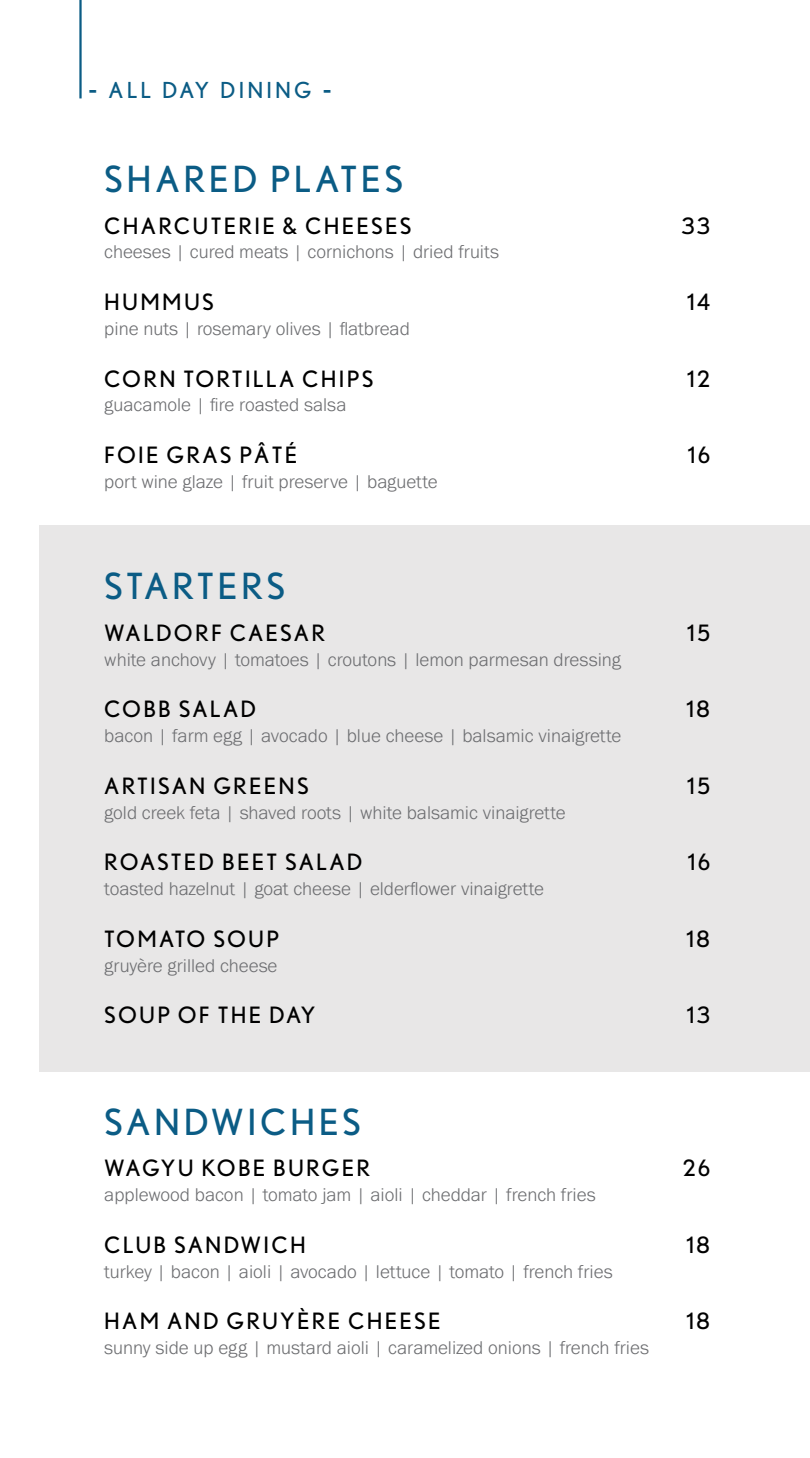
<style>
.page{position:relative;width:810px;height:1458px;background:#fff}
.page>*{position:absolute;margin:0;border:0;box-sizing:border-box;transform-origin:0 0}
.t1{font:36px "Nobel";letter-spacing:.1em;color:#0b5c85}
.t2{font:31.5px "Nobel";color:#0b5c85}
.t3{font:22.5px "Nobel";letter-spacing:.1em;color:#000}
.t4{font:22.05px "Nobel";color:#0b5c85}
.t5{font:300 19.12px "Franklin Gothic URW";color:#6d6e71}
.s1{font-size:31.5px}
</style>
<div class="page">
<hr style="left:79px;top:0;width:3px;height:98px;background:#0b5c85">
<div style="left:40px;top:526px;width:770px;height:546px;background:#e8e7e7"></div>
<p class="t4" style="left:88px;top:78px;width:148px"><span class="s1">-</span> ALL DAY DINING</p>
<h2 class="t2" style="left:323px;top:69px;width:11px">-</h2>
<h1 class="t1" style="left:104px;top:158px;width:300px">SHARED PLATES</h1>
<p class="t3" style="left:104px;top:213px;width:309px">CHARCUTERIE &amp; CHEESES</p>
<p class="t3" style="left:681px;top:213px;width:30px">33</p>
<p class="t5" style="left:104px;top:240px;width:396px">cheeses | cured meats | cornichons | dried fruits</p>
<p class="t3" style="left:104px;top:289px;width:111px">HUMMUS</p>
<p class="t3" style="left:687px;top:289px;width:24px">14</p>
<p class="t5" style="left:104px;top:317px;width:307px">pine nuts | rosemary olives | flatbread</p>
<p class="t3" style="left:104px;top:366px;width:271px">CORN TORTILLA CHIPS</p>
<p class="t3" style="left:687px;top:366px;width:25px">12</p>
<p class="t5" style="left:104px;top:393px;width:244px">guacamole | fire roasted salsa</p>
<p class="t3" style="left:104px;top:442px;width:194px">FOIE GRAS PÂTÉ</p>
<p class="t3" style="left:688px;top:442px;width:24px">16</p>
<p class="t5" style="left:104px;top:470px;width:335px">port wine glaze | fruit preserve | baguette</p>
<h1 class="t1" style="left:104px;top:566px;width:183px">STARTERS</h1>
<p class="t3" style="left:104px;top:620px;width:222px">WALDORF CAESAR</p>
<p class="t3" style="left:687px;top:620px;width:25px">15</p>
<p class="t5" style="left:104px;top:647px;width:518px">white anchovy | tomatoes | croutons | lemon parmesan dressing</p>
<p class="t3" style="left:104px;top:696px;width:153px">COBB SALAD</p>
<p class="t3" style="left:686px;top:696px;width:25px">18</p>
<p class="t5" style="left:104px;top:724px;width:519px">bacon | farm egg | avocado | blue cheese | balsamic vinaigrette</p>
<p class="t3" style="left:104px;top:773px;width:206px">ARTISAN GREENS</p>
<p class="t3" style="left:687px;top:773px;width:25px">15</p>
<p class="t5" style="left:104px;top:800px;width:463px">gold creek feta | shaved roots | white balsamic vinaigrette</p>
<p class="t3" style="left:104px;top:849px;width:260px">ROASTED BEET SALAD</p>
<p class="t3" style="left:688px;top:849px;width:24px">16</p>
<p class="t5" style="left:104px;top:877px;width:441px">toasted hazelnut | goat cheese | elderflower vinaigrette</p>
<p class="t3" style="left:104px;top:926px;width:176px">TOMATO SOUP</p>
<p class="t3" style="left:686px;top:926px;width:25px">18</p>
<p class="t5" style="left:104px;top:953px;width:175px">gruyère grilled cheese</p>
<p class="t3" style="left:104px;top:1002px;width:212px">SOUP OF THE DAY</p>
<p class="t3" style="left:687px;top:1002px;width:25px">13</p>
<h1 class="t1" style="left:104px;top:1101px;width:258px">SANDWICHES</h1>
<p class="t3" style="left:104px;top:1155px;width:267px">WAGYU KOBE BURGER</p>
<p class="t3" style="left:683px;top:1155px;width:29px">26</p>
<p class="t5" style="left:104px;top:1183px;width:493px">applewood bacon | tomato jam | aioli | cheddar | french fries</p>
<p class="t3" style="left:104px;top:1232px;width:203px">CLUB SANDWICH</p>
<p class="t3" style="left:686px;top:1232px;width:25px">18</p>
<p class="t5" style="left:104px;top:1259px;width:510px">turkey | bacon | aioli | avocado | lettuce | tomato | french fries</p>
<p class="t3" style="left:104px;top:1308px;width:338px">HAM AND GRUYÈRE CHEESE</p>
<p class="t3" style="left:686px;top:1308px;width:25px">18</p>
<p class="t5" style="left:104px;top:1336px;width:546px">sunny side up egg | mustard aioli | caramelized onions | french fries</p>
</div>
